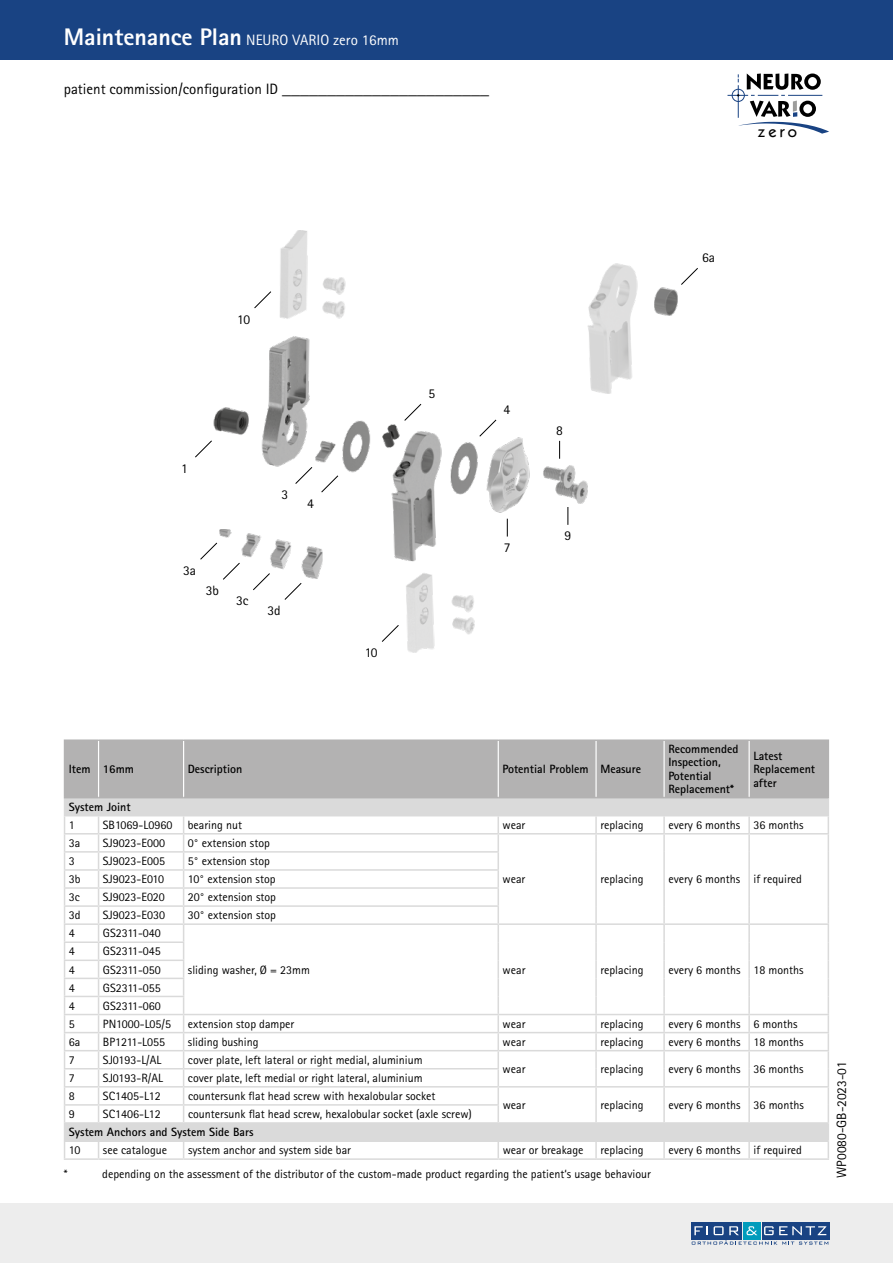
<style>
.page{position:relative;width:893px;height:1263px;background:#fff}
.page>*{position:absolute;margin:0;border:0;box-sizing:border-box;transform-origin:0 0}
.t1{font:15px "Rotis Sans Serif Pro";color:#000}
.t2{font:15px "Rotis Sans Serif Pro";color:#fff}
.t3{font:500 15px "ITC Kabel Std";color:#000}
.t4{font:13.5px "Rotis Sans Serif Pro";color:#000}
.t5{font:12px "Rotis Sans Serif Pro";color:#000}
.t6{font:700 12px/13.5px "Rotis Sans Serif Pro";color:#000}
.s1{font-weight:800;font-size:24px}
.s2{font-family:"Minion Pro";font-size:18px}
</style>
<div class="page">
<div style="left:0;top:0;width:893px;height:60px;background:#194383"></div>
<div style="left:0;top:1203px;width:893px;height:60px;background:#ededed"></div>
<div style="left:743px;top:1222px;width:17px;height:17px;background:#009cbc"></div>
<div style="left:762px;top:1222px;width:67px;height:17px;background:#194383"></div>
<div style="left:691px;top:1222px;width:51px;height:17px;background:#194383"></div>
<svg style="left:692px;top:1226px;width:136px;height:18px"></svg>
<svg style="left:727px;top:74px;width:102px;height:60px"></svg>
<img style="left:654px;top:287px;width:24px;height:29px">
<img style="left:213px;top:336px;width:375px;height:291px">
<img style="left:213px;top:529px;width:110px;height:59px">
<svg style="left:280px;top:230px;width:66px;height:89px"></svg>
<svg style="left:404px;top:561px;width:70px;height:92px"></svg>
<svg style="left:581px;top:263px;width:57px;height:130px"></svg>
<svg style="left:254px;top:291px;width:17px;height:18px"></svg>
<svg style="left:195px;top:440px;width:17px;height:18px"></svg>
<svg style="left:295px;top:466px;width:18px;height:19px"></svg>
<svg style="left:321px;top:475px;width:18px;height:18px"></svg>
<svg style="left:404px;top:403px;width:18px;height:18px"></svg>
<svg style="left:479px;top:419px;width:18px;height:18px"></svg>
<svg style="left:681px;top:268px;width:17px;height:17px"></svg>
<svg style="left:200px;top:542px;width:41px;height:38px"></svg>
<svg style="left:252px;top:572px;width:19px;height:19px"></svg>
<svg style="left:284px;top:582px;width:18px;height:19px"></svg>
<svg style="left:381px;top:624px;width:18px;height:18px"></svg>
<svg style="left:507px;top:519px;width:1px;height:17px"></svg>
<svg style="left:559px;top:441px;width:1px;height:18px"></svg>
<svg style="left:567px;top:507px;width:1px;height:18px"></svg>
<hr style="left:64px;top:1158px;width:35px;height:2px;background:#dadada">
<hr style="left:99px;top:1158px;width:85px;height:2px;background:#dadada">
<hr style="left:184px;top:1158px;width:314px;height:2px;background:#dadada">
<hr style="left:498px;top:1158px;width:98px;height:2px;background:#dadada">
<hr style="left:596px;top:1158px;width:68px;height:2px;background:#dadada">
<hr style="left:664px;top:1158px;width:85px;height:2px;background:#dadada">
<hr style="left:749px;top:1158px;width:80px;height:2px;background:#dadada">
<hr style="left:64px;top:739px;width:35px;height:2px;background:#b3b2b2">
<hr style="left:99px;top:739px;width:85px;height:2px;background:#b3b2b2">
<hr style="left:184px;top:739px;width:314px;height:2px;background:#b3b2b2">
<hr style="left:498px;top:739px;width:98px;height:2px;background:#b3b2b2">
<hr style="left:596px;top:739px;width:68px;height:2px;background:#b3b2b2">
<hr style="left:664px;top:739px;width:85px;height:2px;background:#b3b2b2">
<hr style="left:749px;top:739px;width:80px;height:2px;background:#b3b2b2">
<svg style="left:64px;top:741px;width:765px;height:417px"></svg>
<hr style="left:749px;top:1122px;width:80px;height:2px;background:#dadada">
<p class="t2" style="left:64px;top:31px;width:337px"><span class="s1">Maintenance Plan</span> NEURO VARIO zero 16mm</p>
<p class="t1" style="left:64px;top:80px;width:427px">patient commission/configuration ID <span class="s2">_______________________</span></p>
<p class="t3" style="left:758px;top:123px;width:41px">zero</p>
<p class="t4" style="left:237px;top:311px;width:15px">10</p>
<p class="t4" style="left:181px;top:460px;width:8px">1</p>
<p class="t4" style="left:281px;top:487px;width:8px">3</p>
<p class="t4" style="left:307px;top:495px;width:8px">4</p>
<p class="t4" style="left:183px;top:562px;width:15px">3a</p>
<p class="t4" style="left:206px;top:582px;width:15px">3b</p>
<p class="t4" style="left:236px;top:593px;width:14px">3c</p>
<p class="t4" style="left:267px;top:602px;width:15px">3d</p>
<p class="t4" style="left:428px;top:385px;width:8px">5</p>
<p class="t4" style="left:365px;top:645px;width:15px">10</p>
<p class="t4" style="left:504px;top:401px;width:8px">4</p>
<p class="t4" style="left:504px;top:539px;width:8px">7</p>
<p class="t4" style="left:556px;top:422px;width:8px">8</p>
<p class="t4" style="left:564px;top:528px;width:8px">9</p>
<p class="t4" style="left:702px;top:249px;width:15px">6a</p>
<p class="t6" style="left:69px;top:762px;width:67px">Item 16mm</p>
<p class="t6" style="left:188px;top:762px;width:56px">Description</p>
<p class="t6" style="left:502px;top:762px;width:140px">Potential Problem Measure</p>
<p class="t6" style="left:668px;top:742px;width:71px">Recommended<br>Inspection,<br>Potential<br>Replacement*</p>
<p class="t6" style="left:753px;top:749px;width:63px">Latest<br>Replacement after</p>
<p class="t6" style="left:69px;top:800px;width:63px">System Joint</p>
<p class="t5" style="left:69px;top:818px;width:7px">1</p>
<p class="t5" style="left:103px;top:818px;width:71px">SB1069-L0960</p>
<p class="t5" style="left:188px;top:818px;width:56px">bearing nut</p>
<p class="t5" style="left:502px;top:818px;width:24px">wear</p>
<p class="t5" style="left:600px;top:818px;width:45px">replacing</p>
<p class="t5" style="left:668px;top:818px;width:137px">every 6 months 36 months</p>
<p class="t5" style="left:69px;top:836px;width:13px">3a</p>
<p class="t5" style="left:103px;top:836px;width:64px">SJ9023-E000</p>
<p class="t5" style="left:188px;top:836px;width:84px">0° extension stop</p>
<p class="t5" style="left:503px;top:872px;width:24px">wear</p>
<p class="t5" style="left:600px;top:872px;width:45px">replacing</p>
<p class="t5" style="left:668px;top:872px;width:135px">every 6 months if required</p>
<p class="t5" style="left:69px;top:854px;width:7px">3</p>
<p class="t5" style="left:103px;top:854px;width:64px">SJ9023-E005</p>
<p class="t5" style="left:188px;top:854px;width:84px">5° extension stop</p>
<p class="t5" style="left:69px;top:872px;width:13px">3b</p>
<p class="t5" style="left:103px;top:872px;width:63px">SJ9023-E010</p>
<p class="t5" style="left:188px;top:872px;width:89px">10° extension stop</p>
<p class="t5" style="left:69px;top:890px;width:13px">3c</p>
<p class="t5" style="left:103px;top:890px;width:63px">SJ9023-E020</p>
<p class="t5" style="left:188px;top:890px;width:90px">20° extension stop</p>
<p class="t5" style="left:69px;top:908px;width:13px">3d</p>
<p class="t5" style="left:103px;top:908px;width:64px">SJ9023-E030</p>
<p class="t5" style="left:188px;top:908px;width:90px">30° extension stop</p>
<p class="t5" style="left:69px;top:926px;width:7px">4</p>
<p class="t5" style="left:103px;top:926px;width:59px">GS2311-040</p>
<p class="t5" style="left:188px;top:962px;width:123px">sliding washer, Ø = 23mm</p>
<p class="t5" style="left:503px;top:962px;width:24px">wear</p>
<p class="t5" style="left:600px;top:962px;width:45px">replacing</p>
<p class="t5" style="left:668px;top:962px;width:137px">every 6 months 18 months</p>
<p class="t5" style="left:69px;top:944px;width:7px">4</p>
<p class="t5" style="left:103px;top:944px;width:59px">GS2311-045</p>
<p class="t5" style="left:69px;top:962px;width:7px">4</p>
<p class="t5" style="left:103px;top:962px;width:59px">GS2311-050</p>
<p class="t5" style="left:69px;top:980px;width:7px">4</p>
<p class="t5" style="left:103px;top:980px;width:59px">GS2311-055</p>
<p class="t5" style="left:69px;top:998px;width:7px">4</p>
<p class="t5" style="left:103px;top:998px;width:59px">GS2311-060</p>
<p class="t5" style="left:69px;top:1016px;width:7px">5</p>
<p class="t5" style="left:103px;top:1016px;width:70px">PN1000-L05/5</p>
<p class="t5" style="left:188px;top:1016px;width:108px">extension stop damper</p>
<p class="t5" style="left:503px;top:1016px;width:24px">wear</p>
<p class="t5" style="left:600px;top:1016px;width:45px">replacing</p>
<p class="t5" style="left:668px;top:1016px;width:131px">every 6 months 6 months</p>
<p class="t5" style="left:69px;top:1035px;width:13px">6a</p>
<p class="t5" style="left:103px;top:1035px;width:64px">BP1211-L055</p>
<p class="t5" style="left:188px;top:1035px;width:72px">sliding bushing</p>
<p class="t5" style="left:503px;top:1035px;width:24px">wear</p>
<p class="t5" style="left:600px;top:1035px;width:45px">replacing</p>
<p class="t5" style="left:668px;top:1035px;width:137px">every 6 months 18 months</p>
<p class="t5" style="left:69px;top:1053px;width:7px">7</p>
<p class="t5" style="left:103px;top:1053px;width:60px">SJ0193-L/AL</p>
<p class="t5" style="left:188px;top:1053px;width:236px">cover plate, left lateral or right medial, aluminium</p>
<p class="t5" style="left:503px;top:1062px;width:24px">wear</p>
<p class="t5" style="left:600px;top:1062px;width:45px">replacing</p>
<p class="t5" style="left:668px;top:1062px;width:137px">every 6 months 36 months</p>
<p class="t5" style="left:69px;top:1071px;width:7px">7</p>
<p class="t5" style="left:103px;top:1071px;width:61px">SJ0193-R/AL</p>
<p class="t5" style="left:188px;top:1071px;width:236px">cover plate, left medial or right lateral, aluminium</p>
<p class="t5" style="left:69px;top:1089px;width:7px">8</p>
<p class="t5" style="left:103px;top:1089px;width:59px">SC1405-L12</p>
<p class="t5" style="left:188px;top:1089px;width:249px">countersunk flat head screw with hexalobular socket</p>
<p class="t5" style="left:503px;top:1098px;width:24px">wear</p>
<p class="t5" style="left:600px;top:1098px;width:45px">replacing</p>
<p class="t5" style="left:668px;top:1098px;width:137px">every 6 months 36 months</p>
<p class="t5" style="left:69px;top:1107px;width:7px">9</p>
<p class="t5" style="left:103px;top:1107px;width:59px">SC1406-L12</p>
<p class="t5" style="left:188px;top:1107px;width:285px">countersunk flat head screw, hexalobular socket (axle screw)</p>
<p class="t6" style="left:69px;top:1125px;width:186px">System Anchors and System Side Bars</p>
<p class="t5" style="left:69px;top:1143px;width:13px">10</p>
<p class="t5" style="left:103px;top:1143px;width:66px">see catalogue</p>
<p class="t5" style="left:188px;top:1143px;width:165px">system anchor and system side bar</p>
<p class="t5" style="left:503px;top:1143px;width:82px">wear or breakage</p>
<p class="t5" style="left:600px;top:1143px;width:45px">replacing</p>
<p class="t5" style="left:668px;top:1143px;width:135px">every 6 months if required</p>
<p class="t5" style="left:64px;top:1167px;width:5px">*</p>
<p class="t5" style="left:102px;top:1167px;width:550px">depending on the assessment of the distributor of the custom-made product regarding the patient‘s usage behaviour</p>
<p class="t4" style="left:834px;top:1178px;width:118px;rotate:-90deg">WP0080-GB-2023-01</p>
</div>
